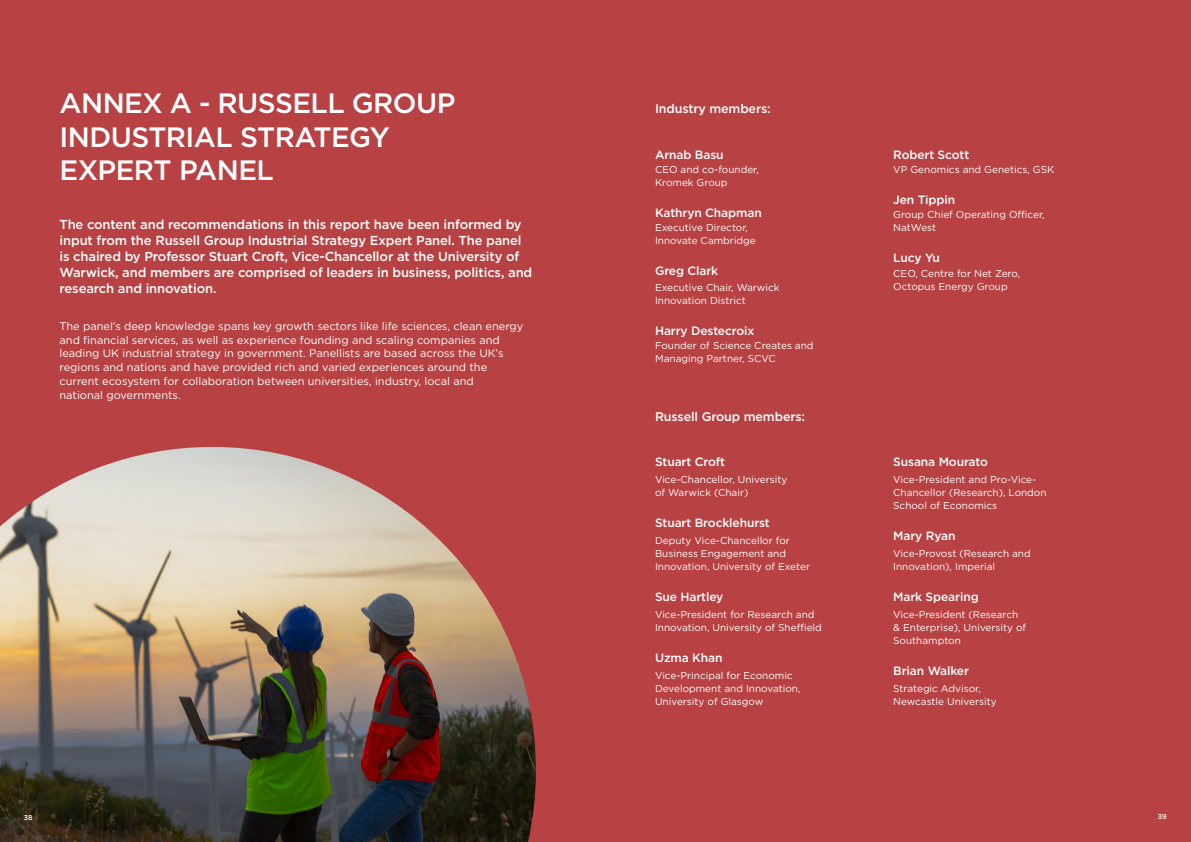
<style>
.page{position:relative;width:1191px;height:842px;background:#b74143}
.page>*{position:absolute;margin:0;border:0;box-sizing:border-box;transform-origin:0 0}
.t1{font:500 28px/33.6px "Gotham";letter-spacing:-.02em;color:#fff}
.t2{font:500 13px/16px "Gotham";letter-spacing:-.01em;color:#fff}
.t3{font:500 12.5px "Gotham";letter-spacing:-.01em;color:#fff}
.t4{font:500 12px "Gotham";letter-spacing:-.01em;color:#fff}
.t5{font:11px/13.8px "Gotham";color:#fff}
.t6{font:10px/13px "Gotham";color:#fff}
.t7{font:500 7px "Gotham";color:#fff}
</style>
<div class="page">
<img style="left:0;top:447px;width:536px;height:395px">
<h1 class="t1" style="left:60px;top:86px;width:397px">ANNEX A - RUSSELL GROUP<br>INDUSTRIAL STRATEGY<br>EXPERT PANEL</h1>
<p class="t2" style="left:60px;top:216px;width:474px">The content and recommendations in this report have been informed by input from the Russell Group Industrial Strategy Expert Panel. The panel is chaired by Professor Stuart Croft, Vice-Chancellor at the University of Warwick, and members are comprised of leaders in business, politics, and research and innovation.</p>
<p class="t5" style="left:60px;top:319px;width:465px">The panel’s deep knowledge spans key growth sectors like life sciences, clean energy and financial services, as well as experience founding and scaling companies and leading UK industrial strategy in government. Panellists are based across the UK’s regions and nations and have provided rich and varied experiences around the current ecosystem for collaboration between universities, industry, local and<br>national governments.</p>
<p class="t3" style="left:655px;top:101px;width:117px">Industry members:</p>
<p class="t4" style="left:655px;top:147px;width:70px">Arnab Basu</p>
<p class="t6" style="left:655px;top:163px;width:105px">CEO and co-founder,<br>Kromek Group</p>
<p class="t4" style="left:655px;top:205px;width:108px">Kathryn Chapman</p>
<p class="t6" style="left:655px;top:221px;width:102px">Executive Director,<br>Innovate Cambridge</p>
<p class="t4" style="left:655px;top:263px;width:65px">Greg Clark</p>
<p class="t6" style="left:655px;top:281px;width:126px">Executive Chair, Warwick<br>Innovation District</p>
<p class="t4" style="left:655px;top:323px;width:101px">Harry Destecroix</p>
<p class="t6" style="left:655px;top:339px;width:160px">Founder of Science Creates and<br>Managing Partner, SCVC</p>
<p class="t3" style="left:655px;top:408px;width:151px">Russell Group members:</p>
<p class="t4" style="left:655px;top:454px;width:72px">Stuart Croft</p>
<p class="t6" style="left:655px;top:473px;width:134px">Vice-Chancellor, University of Warwick (Chair)</p>
<p class="t4" style="left:655px;top:515px;width:116px">Stuart Brocklehurst</p>
<p class="t6" style="left:655px;top:534px;width:156px">Deputy Vice-Chancellor for<br>Business Engagement and<br>Innovation, University of Exeter</p>
<p class="t4" style="left:655px;top:589px;width:70px">Sue Hartley</p>
<p class="t6" style="left:655px;top:608px;width:168px">Vice-President for Research and<br>Innovation, University of Sheffield</p>
<p class="t4" style="left:655px;top:650px;width:69px">Uzma Khan</p>
<p class="t6" style="left:655px;top:669px;width:147px">Vice-Principal for Economic<br>Development and Innovation,<br>University of Glasgow</p>
<p class="t4" style="left:893px;top:147px;width:78px">Robert Scott</p>
<p class="t6" style="left:893px;top:163px;width:163px">VP Genomics and Genetics, GSK</p>
<p class="t4" style="left:893px;top:192px;width:63px">Jen Tippin</p>
<p class="t6" style="left:893px;top:208px;width:153px">Group Chief Operating Officer,<br>NatWest</p>
<p class="t4" style="left:893px;top:250px;width:48px">Lucy Yu</p>
<p class="t6" style="left:893px;top:266px;width:128px">CEO, Centre for Net Zero,<br>Octopus Energy Group</p>
<p class="t4" style="left:893px;top:454px;width:96px">Susana Mourato</p>
<p class="t6" style="left:893px;top:473px;width:155px">Vice-President and Pro-Vice-<br>Chancellor (Research), London<br>School of Economics</p>
<p class="t4" style="left:893px;top:528px;width:64px">Mary Ryan</p>
<p class="t6" style="left:893px;top:547px;width:139px">Vice-Provost (Research and<br>Innovation), Imperial</p>
<p class="t4" style="left:893px;top:589px;width:87px">Mark Spearing</p>
<p class="t6" style="left:893px;top:608px;width:134px">Vice-President (Research &amp; Enterprise), University of<br>Southampton</p>
<p class="t4" style="left:893px;top:663px;width:77px">Brian Walker</p>
<p class="t6" style="left:893px;top:682px;width:105px">Strategic Advisor,<br>Newcastle University</p>
<p class="t7" style="left:24px;top:812px;width:10px">38</p>
<p class="t7" style="left:1158px;top:812px;width:10px">39</p>
</div>
